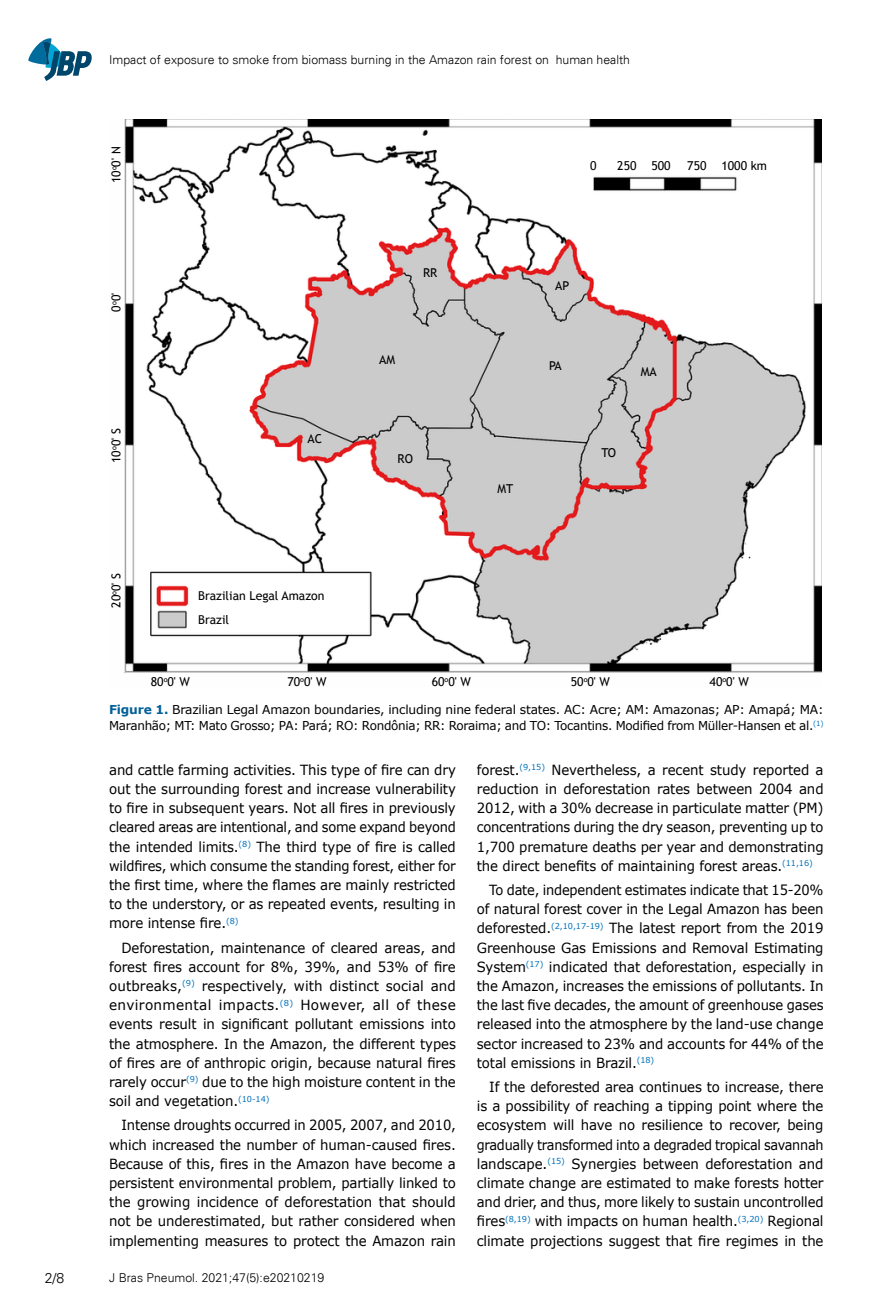
<style>
.page{position:relative;width:893px;height:1315px;background:#fff}
.page>*{position:absolute;margin:0;border:0;box-sizing:border-box;transform-origin:0 0}
.t1{font:14px/19.2px "Verdana";letter-spacing:-.01em;color:#000;text-align:justify;scale:.95 1}
.t2{font:14px/19.2px "Verdana";letter-spacing:-.01em;color:#000;text-align:justify;scale:.93 1}
.t3{font:14px/19.2px "Verdana";letter-spacing:-.01em;color:#000;text-align:justify;scale:.94 1}
.t4{font:300 14px "Univers";color:#000}
.t5{font:12.25px/15.8px "Verdana";letter-spacing:-.025em;color:#000}
.t6{font:12.25px/24.5px "Trebuchet MS";color:#000}
.t7{font:300 12.25px "Univers";color:#000}
.s1{font-weight:700;color:#01609a}
</style>
<div class="page">
<svg style="left:28px;top:38px;width:64px;height:43px"></svg>
<img style="left:124px;top:119px;width:697px;height:554px">
<p class="t7" style="left:109px;top:52px;width:522px">Impact of exposure to smoke from biomass burning in the Amazon rain forest on human health</p>
<p class="t6" style="left:104px;top:183px;width:38px;rotate:-90deg">10<sup>o</sup>0' N</p>
<p class="t6" style="left:590px;top:154px;width:8px">0</p>
<p class="t6" style="left:617px;top:154px;width:55px">250 500</p>
<p class="t6" style="left:687px;top:154px;width:81px">750 1000 km</p>
<p class="t6" style="left:104px;top:312px;width:20px;rotate:-90deg">0<sup>o</sup>0'</p>
<p class="t6" style="left:104px;top:463px;width:36px;rotate:-90deg">10<sup>o</sup>0' S</p>
<p class="t6" style="left:307px;top:426px;width:16px">AC</p>
<p class="t6" style="left:423px;top:260px;width:16px">RR</p>
<p class="t6" style="left:379px;top:348px;width:17px">AM</p>
<p class="t6" style="left:398px;top:447px;width:17px">RO</p>
<p class="t6" style="left:497px;top:476px;width:17px">MT</p>
<p class="t6" style="left:555px;top:273px;width:16px">AP</p>
<p class="t6" style="left:549px;top:354px;width:14px">PA</p>
<p class="t6" style="left:641px;top:360px;width:17px">MA</p>
<p class="t6" style="left:601px;top:440px;width:16px">TO</p>
<p class="t6" style="left:104px;top:608px;width:36px;rotate:-90deg">20<sup>o</sup>0' S</p>
<p class="t6" style="left:198px;top:583px;width:128px">Brazilian Legal Amazon<br>Brazil</p>
<p class="t6" style="left:151px;top:670px;width:41px">80<sup>o</sup>0' W</p>
<p class="t6" style="left:287px;top:670px;width:41px">70<sup>o</sup>0' W</p>
<p class="t6" style="left:432px;top:670px;width:41px">60<sup>o</sup>0' W</p>
<p class="t6" style="left:571px;top:670px;width:41px">50<sup>o</sup>0' W</p>
<p class="t6" style="left:710px;top:670px;width:41px">40<sup>o</sup>0' W</p>
<p class="t5" style="left:109px;top:701px;width:716px"><span class="s1">Figure 1.</span> Brazilian Legal Amazon boundaries, including nine federal states. AC: Acre; AM: Amazonas; AP: Amapá; MA:<br>Maranhão; MT: Mato Grosso; PA: Pará; RO: Rondônia; RR: Roraima; and TO: Tocantins. Modified from Müller-Hansen et al.<sup>(1)</sup></p>
<p class="t1" style="left:109px;top:760px;width:366px">and cattle farming activities. This type of fire can dry out the surrounding forest and increase vulnerability to fire in subsequent years. Not all fires in previously cleared areas are intentional, and some expand beyond the intended limits.<sup>(8)</sup> The third type of fire is called wildfires, which consume the standing forest, either for the first time, where the flames are mainly restricted to the understory, or as repeated events, resulting in more intense fire.<sup>(8)</sup></p>
<p class="t1" style="left:109px;top:937px;width:367px;text-indent:12px">Deforestation, maintenance of cleared areas, and forest fires account for 8%, 39%, and 53% of fire outbreaks,<sup>(9)</sup> respectively, with distinct social and environmental impacts.<sup>(8)</sup> However, all of these events result in significant pollutant emissions into the atmosphere. In the Amazon, the different types of fires are of anthropic origin, because natural fires rarely occur<sup>(9)</sup> due to the high moisture content in the soil and vegetation.<sup>(10-14)</sup></p>
<p class="t3" style="left:109px;top:1115px;width:370px;text-indent:12px">Intense droughts occurred in 2005, 2007, and 2010, which increased the number of human-caused fires.<br>Because of this, fires in the Amazon have become a persistent environmental problem, partially linked to the growing incidence of deforestation that should not be underestimated, but rather considered when implementing measures to protect the Amazon rain</p>
<p class="t4" style="left:45px;top:1269px;width:21px">2/8</p>
<p class="t7" style="left:109px;top:1270px;width:217px">J Bras Pneumol. 2021;47(5):e20210219</p>
<p class="t1" style="left:477px;top:760px;width:367px">forest.<sup>(9,15)</sup> Nevertheless, a recent study reported a reduction in deforestation rates between 2004 and 2012, with a 30% decrease in particulate matter (PM) concentrations during the dry season, preventing up to 1,700 premature deaths per year and demonstrating the direct benefits of maintaining forest areas.<sup>(11,16)</sup></p>
<p class="t2" style="left:477px;top:880px;width:374px;text-indent:12px">To date, independent estimates indicate that 15-20% of natural forest cover in the Legal Amazon has been deforested.<sup>(2,10,17-19)</sup> The latest report from the 2019<br>Greenhouse Gas Emissions and Removal Estimating System<sup>(17)</sup> indicated that deforestation, especially in the Amazon, increases the emissions of pollutants. In the last five decades, the amount of greenhouse gases released into the atmosphere by the land-use change sector increased to 23% and accounts for 44% of the total emissions in Brazil.<sup>(18)</sup></p>
<p class="t1" style="left:477px;top:1077px;width:367px;text-indent:12px">If the deforested area continues to increase, there is a possibility of reaching a tipping point where the ecosystem will have no resilience to recover, being gradually transformed into a degraded tropical savannah landscape.<sup>(15)</sup> Synergies between deforestation and climate change are estimated to make forests hotter and drier, and thus, more likely to sustain uncontrolled fires<sup>(8,19)</sup> with impacts on human health.<sup>(3,20)</sup> Regional climate projections suggest that fire regimes in the</p>
</div>
